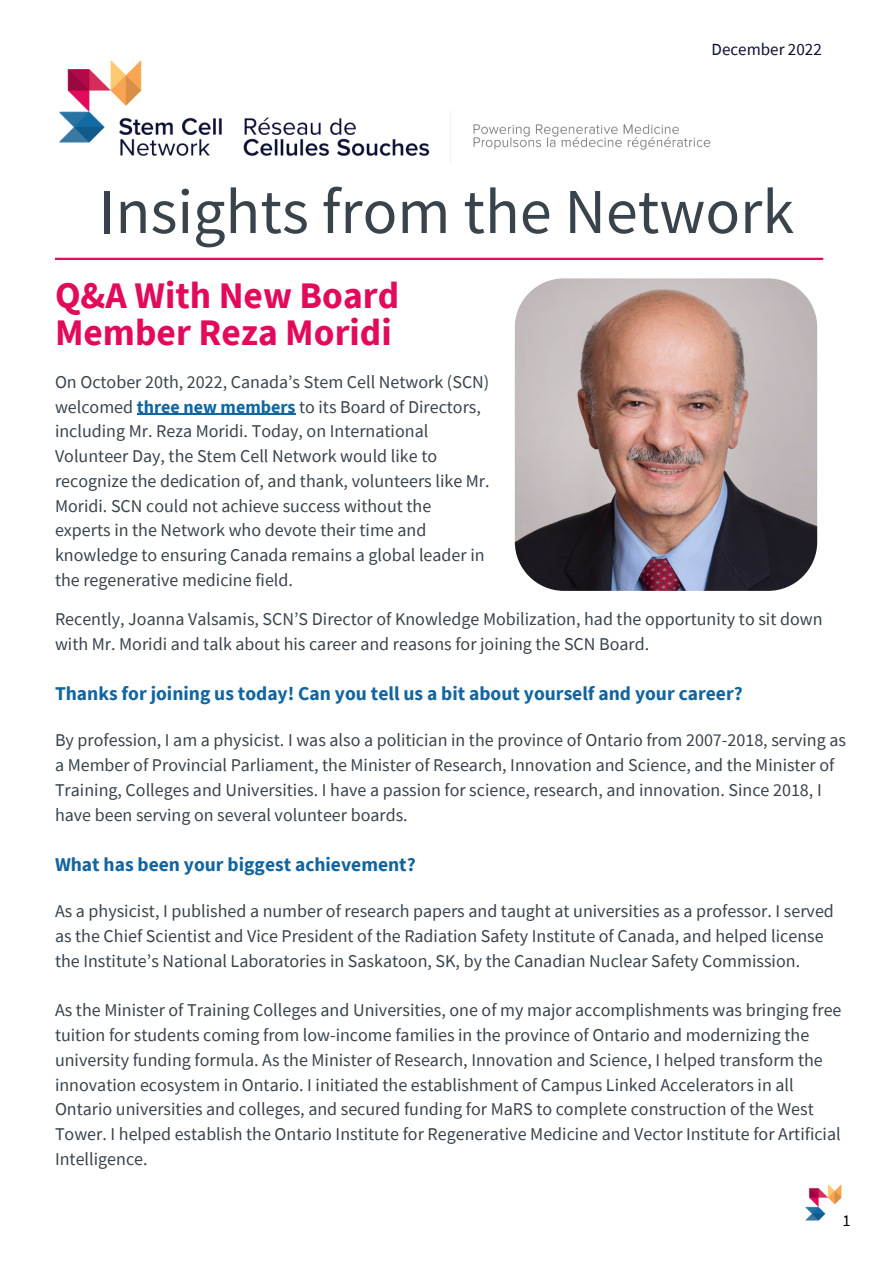
<style>
.page{position:relative;width:893px;height:1264px;background:#fff}
.page>*{position:absolute;margin:0;border:0;box-sizing:border-box;transform-origin:0 0}
.t1{font:64.05px "Source Sans Pro";color:#39434c}
.t2{font:700 37.5px/37px "Source Sans Pro";color:#e30a5c}
.t3{font:700 19.5px "Source Sans Pro";color:#1165a0}
.t4{font:18px/24.8px "Source Sans Pro";color:#39434c}
.t5{font:16.95px "Source Sans Pro";color:#0a0f32}
.t6{font:16.5px "Source Sans Pro";color:#000}
.s1{font-weight:700;color:#1165a0}
</style>
<div class="page">
<img style="left:59px;top:60px;width:652px;height:103px">
<img style="left:514px;top:278px;width:304px;height:313px">
<hr style="left:137px;top:414px;width:158px;height:1px;background:#1165a0">
<hr style="left:55px;top:258px;width:768px;height:2px;background:#e30a5c">
<img style="left:805px;top:1184px;width:37px;height:37px">
<p class="t5" style="left:711px;top:38px;width:112px">December 2022</p>
<h1 class="t1" style="left:99px;top:170px;width:697px">Insights from the Network</h1>
<h2 class="t2" style="left:55px;top:275px;width:346px">Q&amp;A With New Board<br>Member Reza Moridi</h2>
<p class="t4" style="left:55px;top:369px;width:436px">On October 20th, 2022, Canada’s Stem Cell Network (SCN) welcomed <span class="s1">three new members</span> to its Board of Directors, including Mr. Reza Moridi. Today, on International Volunteer Day, the Stem Cell Network would like to recognize the dedication of, and thank, volunteers like Mr.<br>Moridi. SCN could not achieve success without the experts in the Network who devote their time and knowledge to ensuring Canada remains a global leader in the regenerative medicine field.</p>
<p class="t4" style="left:55px;top:606px;width:769px">Recently, Joanna Valsamis, SCN’S Director of Knowledge Mobilization, had the opportunity to sit down with Mr. Moridi and talk about his career and reasons for joining the SCN Board.</p>
<p class="t3" style="left:55px;top:681px;width:689px">Thanks for joining us today! Can you tell us a bit about yourself and your career?</p>
<p class="t4" style="left:55px;top:727px;width:792px">By profession, I am a physicist. I was also a politician in the province of Ontario from 2007-2018, serving as a Member of Provincial Parliament, the Minister of Research, Innovation and Science, and the Minister of Training, Colleges and Universities. I have a passion for science, research, and innovation. Since 2018, I have been serving on several volunteer boards.</p>
<p class="t3" style="left:55px;top:852px;width:362px">What has been your biggest achievement?</p>
<p class="t4" style="left:55px;top:898px;width:780px">As a physicist, I published a number of research papers and taught at universities as a professor. I served as the Chief Scientist and Vice President of the Radiation Safety Institute of Canada, and helped license the Institute’s National Laboratories in Saskatoon, SK, by the Canadian Nuclear Safety Commission.</p>
<p class="t4" style="left:55px;top:997px;width:788px">As the Minister of Training Colleges and Universities, one of my major accomplishments was bringing free tuition for students coming from low-income families in the province of Ontario and modernizing the university funding formula. As the Minister of Research, Innovation and Science, I helped transform the innovation ecosystem in Ontario. I initiated the establishment of Campus Linked Accelerators in all Ontario universities and colleges, and secured funding for MaRS to complete construction of the West Tower. I helped establish the Ontario Institute for Regenerative Medicine and Vector Institute for Artificial Intelligence.</p>
<p class="t6" style="left:842px;top:1209px;width:10px">1</p>
</div>
